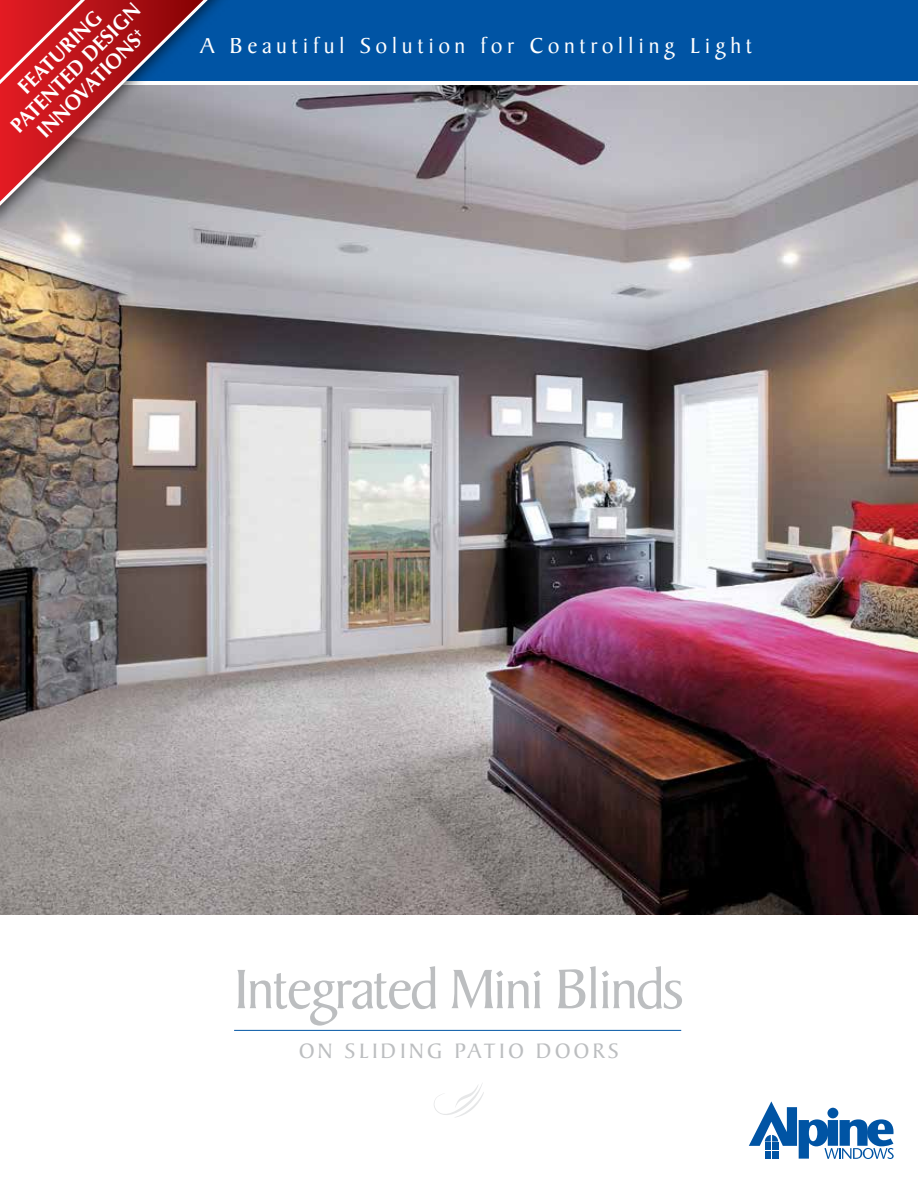
<style>
.page{position:relative;width:918px;height:1188px;background:#fff}
.page>*{position:absolute;margin:0;border:0;box-sizing:border-box;transform-origin:0 0}
.t1{font:60px "Baker Signet";letter-spacing:-.04em;color:#bcbec0}
.t2{font:23.25px "Baker Signet";letter-spacing:.2em;color:#fff}
.t3{font:22.5px "Baker Signet";letter-spacing:.15em;color:#bcbec0}
.t4{font:700 21px/22.2px "Optima";color:#fff;text-align:center;scale:.95 1}
</style>
<div class="page">
<div style="left:0;top:0;width:918px;height:81px;background:#0054a4"></div>
<img style="left:0;top:86px;width:918px;height:829px">
<svg style="left:434px;top:1083px;width:50px;height:35px"></svg>
<svg style="left:749px;top:1101px;width:145px;height:58px"></svg>
<hr style="left:234px;top:1030px;width:447px;height:1px;background:#0054a4">
<div style="left:0;top:0;width:234px;height:234px;background:#000;opacity:.75"></div>
<svg style="left:0;top:0;width:223px;height:221px"></svg>
<svg style="left:0;top:0;width:206px;height:206px;background:#a1525b"></svg>
<p class="t4" style="left:-9px;top:106px;width:185px;rotate:-45deg">FEATURING<br>PATENTED DESIGN<br>INNOVATIONS<sup>†</sup></p>
<p class="t2" style="left:200px;top:33px;width:553px">A Beautiful Solution for Controlling Light</p>
<h1 class="t1" style="left:234px;top:957px;width:452px">Integrated Mini Blinds</h1>
<p class="t3" style="left:299px;top:1039px;width:321px">ON SLIDING PATIO DOORS</p>
</div>
